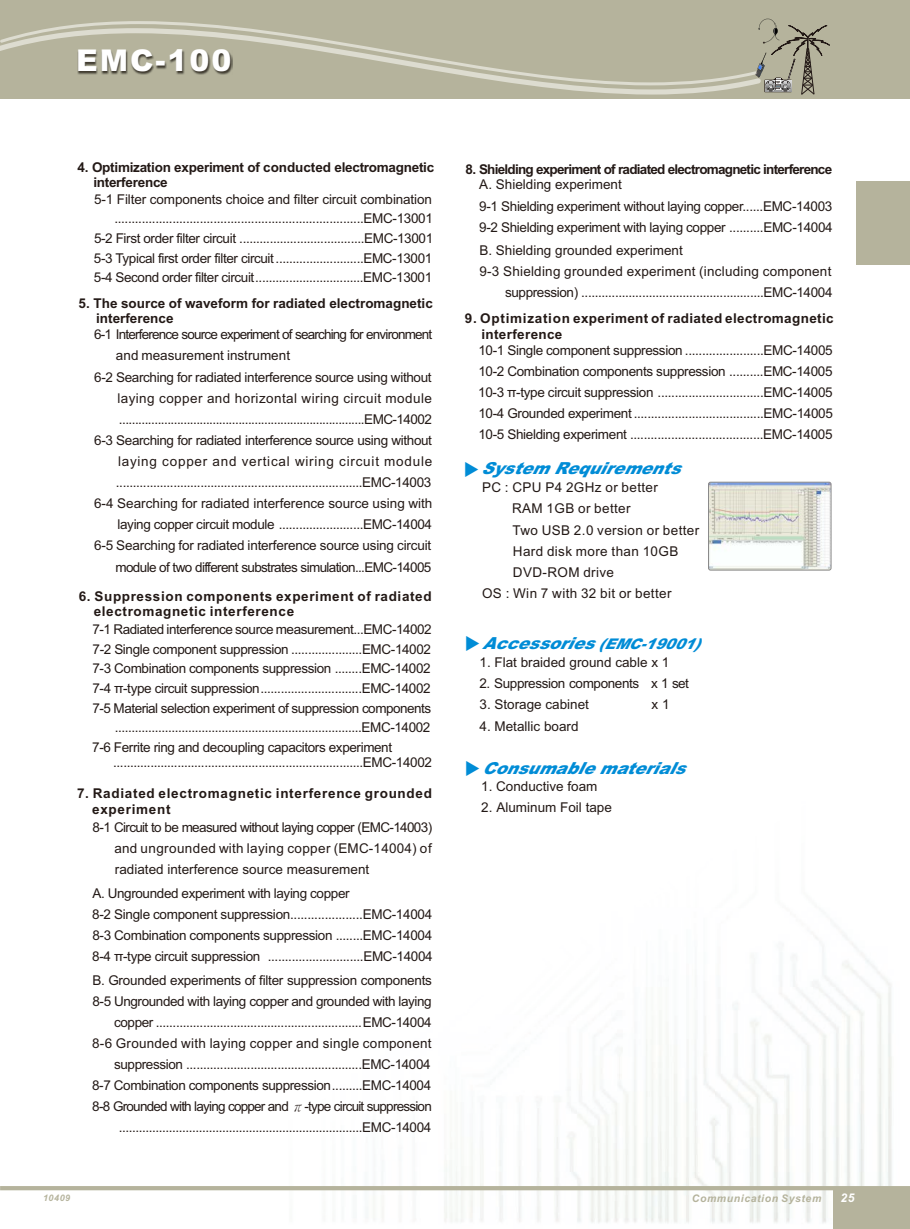
<style>
.page{position:relative;width:910px;height:1229px;background:#fff}
.page>*{position:absolute;margin:0;border:0;box-sizing:border-box;transform-origin:0 0}
.t1{font:900 30px "Arial";letter-spacing:.065em;color:#fff}
.t2{font:italic 900 16.5px "Arial";color:#008cd6}
.t3{font:13.5px/21.1px "Arial";letter-spacing:-.025em;color:#231916;text-align:right}
.t4{font:13.5px "Arial";color:#231916}
.t5{font:13.5px "Arial";letter-spacing:.03em;color:#231916}
.t6{font:700 13.5px/15.1px "Arial";letter-spacing:.045em;color:#231916}
.t7{font:700 13.5px/15.1px "Arial";letter-spacing:-.02em;color:#231916}
.t8{font:700 13.5px/15.1px "Arial";letter-spacing:.025em;color:#231916}
.t9{font:700 13.5px/15.1px "Arial";color:#231916}
.t10{font:700 13.5px "Arial";letter-spacing:-.055em;color:#231916}
.t11{font:13.5px "Arial";letter-spacing:-.06em;color:#231916}
.t12{font:700 13.5px/15.1px "Arial";letter-spacing:.055em;color:#231916}
.t13{font:13.5px "Arial";letter-spacing:-.045em;color:#231916}
.t14{font:13.5px "Arial";letter-spacing:.015em;color:#231916}
.t15{font:13.5px "Arial";letter-spacing:.055em;color:#231916}
.t16{font:italic 700 12px "Arial";color:#fff}
.t17{font:italic 700 10.5px "Arial";letter-spacing:.055em;color:#b5b39c}
.t18{font:italic 700 9px "Arial";letter-spacing:.055em;color:#b5b39c}
.s1{font-family:"Ming Li U"}
.s2{font-size:14.7px}
</style>
<div class="page">
<img style="left:600px;top:935px;width:292px;height:288px">
<div style="left:0;top:0;width:910px;height:98px;background:#b5b39c"></div>
<div style="left:857px;top:181px;width:53px;height:84px;background:#b5b39c"></div>
<svg style="left:52px;top:21px;width:191px;height:7px"></svg>
<svg style="left:758px;top:19px;width:72px;height:76px"></svg>
<svg style="left:0;top:28px;width:761px;height:67px"></svg>
<hr style="left:0;top:1186px;width:910px;height:4px;background:#b5b39c">
<div style="left:833px;top:1188px;width:77px;height:41px;background:#b5b39c"></div>
<img style="left:76px;top:50px;width:156px;height:24px">
<img style="left:708px;top:482px;width:123px;height:88px">
<div style="left:708px;top:482px;width:123px;height:88px;border:1px solid #898989;border-radius:2px"></div>
<h1 class="t1" style="left:76px;top:50px;width:157px">EMC-100</h1>
<p class="t7" style="left:93px;top:161px;width:342px;text-indent:-16px">4. Optimization experiment of conducted electromagnetic interference</p>
<p class="t3" style="left:94px;top:190px;width:341px;line-height:19.6px">5-1 Filter components choice and filter circuit combination .........................................................................EMC-13001<br>5-2 First order filter circuit .....................................EMC-13001<br>5-3 Typical first order filter circuit..........................EMC-13001<br>5-4 Second order filter circuit................................EMC-13001</p>
<p class="t9" style="left:96px;top:297px;width:338px;text-indent:-18px">5. The source of waveform for radiated electromagnetic interference</p>
<p class="t11" style="left:94px;top:329px;width:340px">6-1 Interference source experiment of searching for environment</p>
<p class="t4" style="left:116px;top:351px;width:176px">and measurement instrument</p>
<p class="t3" style="left:94px;top:367px;width:339px">6-2 Searching for radiated interference source using without</p>
<p class="t5" style="left:117px;top:393px;width:316px">laying copper and horizontal wiring circuit module</p>
<p class="t3" style="left:119px;top:410px;width:315px">............................................................................EMC-14002</p>
<p class="t3" style="left:94px;top:431px;width:339px">6-3 Searching for radiated interference source using without</p>
<p class="t15" style="left:118px;top:456px;width:316px">laying copper and vertical wiring circuit module</p>
<p class="t3" style="left:116px;top:473px;width:317px">.........................................................................EMC-14003</p>
<p class="t4" style="left:94px;top:498px;width:340px">6-4 Searching for radiated interference source using with</p>
<p class="t3" style="left:118px;top:515px;width:316px">laying copper circuit module .........................EMC-14004</p>
<p class="t3" style="left:94px;top:536px;width:339px">6-5 Searching for radiated interference source using circuit</p>
<p class="t13" style="left:115px;top:562px;width:317px">module of two different substrates simulation...EMC-14005</p>
<p class="t6" style="left:94px;top:590px;width:339px;text-indent:-15px">6. Suppression components experiment of radiated electromagnetic interference</p>
<p class="t3" style="left:93px;top:620px;width:341px">7-1 Radiated interference source measurement...EMC-14002</p>
<p class="t3" style="left:93px;top:640px;width:340px">7-2 Single component suppression .....................EMC-14002</p>
<p class="t3" style="left:92px;top:659px;width:340px">7-3 Combination components suppression ........EMC-14002</p>
<p class="t3" style="left:92px;top:679px;width:340px">7-4 π-type circuit suppression..............................EMC-14002</p>
<p class="t3" style="left:92px;top:698px;width:340px">7-5 Material selection experiment of suppression components</p>
<p class="t3" style="left:115px;top:718px;width:317px">..........................................................................EMC-14002</p>
<p class="t3" style="left:92px;top:738px;width:301px">7-6 Ferrite ring and decoupling capacitors experiment</p>
<p class="t3" style="left:113px;top:753px;width:320px">..........................................................................EMC-14002</p>
<p class="t12" style="left:92px;top:787px;width:341px;text-indent:-15px">7. Radiated electromagnetic interference grounded experiment</p>
<p class="t3" style="left:115px;top:818px;width:319px;text-align:justify;text-indent:-22px">8-1 Circuit to be measured without laying copper (EMC-14003) and ungrounded with laying copper (EMC-14004) of radiated interference source measurement</p>
<p class="t3" style="left:92px;top:884px;width:342px;text-align:left">A. Ungrounded experiment with laying copper<br>8-2 Single component suppression.....................EMC-14004<br>8-3 Combination components suppression ........EMC-14004<br>8-4 π-type circuit suppression</p>
<p class="t3" style="left:92px;top:946px;width:342px;line-height:23.4px">............................EMC-14004<br>B. Grounded experiments of filter suppression components</p>
<p class="t3" style="left:92px;top:991px;width:341px">8-5 Ungrounded with laying copper and grounded with laying copper .............................................................EMC-14004<br>8-6 Grounded with laying copper and single component suppression ....................................................EMC-14004<br>8-7 Combination components suppression.........EMC-14004<br>8-8 Grounded with laying copper and <span class="s1">π</span>-type circuit suppression .........................................................................EMC-14004</p>
<p class="t18" style="left:43px;top:1195px;width:29px">10409</p>
<p class="t10" style="left:465px;top:164px;width:368px">8. Shielding experiment of radiated electromagnetic interference</p>
<p class="t3" style="left:479px;top:175px;width:355px;text-align:left">A. Shielding experiment<br>9-1 Shielding experiment without laying copper......EMC-14003<br>9-2 Shielding experiment with laying copper ..........EMC-14004</p>
<p class="t4" style="left:479px;top:245px;width:205px">B. Shielding grounded experiment</p>
<p class="t14" style="left:479px;top:266px;width:354px">9-3 Shielding grounded experiment (including component</p>
<p class="t3" style="left:505px;top:283px;width:329px">suppression) ......................................................EMC-14004</p>
<p class="t8" style="left:481px;top:312px;width:354px;text-indent:-17px">9. Optimization experiment of radiated electromagnetic interference</p>
<p class="t3" style="left:478px;top:340px;width:356px;text-align:justify">10-1 Single component suppression .......................EMC-14005<br>10-2 Combination components suppression ..........EMC-14005<br>10-3 π-type circuit suppression ...............................EMC-14005<br>10-4 Grounded experiment ......................................EMC-14005<br>10-5 Shielding experiment .......................................EMC-14005</p>
<p class="t2" style="left:464px;top:463px;width:225px">◆ System Requirements</p>
<p class="t5" style="left:482px;top:482px;width:177px">PC : CPU P4 2GHz or better</p>
<p class="t5" style="left:512px;top:504px;width:120px">RAM 1GB or better</p>
<p class="t5" style="left:512px;top:525px;width:188px">Two USB 2.0 version or better</p>
<p class="t5" style="left:513px;top:546px;width:167px">Hard disk more than 10GB</p>
<p class="t5" style="left:513px;top:567px;width:103px">DVD-ROM drive</p>
<p class="t5" style="left:482px;top:588px;width:191px">OS : Win 7 with 32 bit or better</p>
<p class="t2" style="left:465px;top:637px;width:243px">◆ Accessories <span class="s2">(EMC-19001)</span></p>
<p class="t4" style="left:479px;top:657px;width:191px">1. Flat braided ground cable x 1</p>
<p class="t3" style="left:479px;top:674px;width:211px">2. Suppression components x 1 set</p>
<p class="t4" style="left:479px;top:699px;width:111px">3. Storage cabinet</p>
<p class="t3" style="left:652px;top:695px;width:20px">x 1</p>
<p class="t4" style="left:479px;top:721px;width:101px">4. Metallic board</p>
<p class="t2" style="left:465px;top:762px;width:229px">◆ Consumable materials</p>
<p class="t4" style="left:481px;top:781px;width:118px">1. Conductive foam</p>
<p class="t4" style="left:481px;top:802px;width:132px">2. Aluminum Foil tape</p>
<p class="t17" style="left:692px;top:1194px;width:131px">Communication System</p>
<p class="t16" style="left:840px;top:1193px;width:16px">25</p>
</div>
